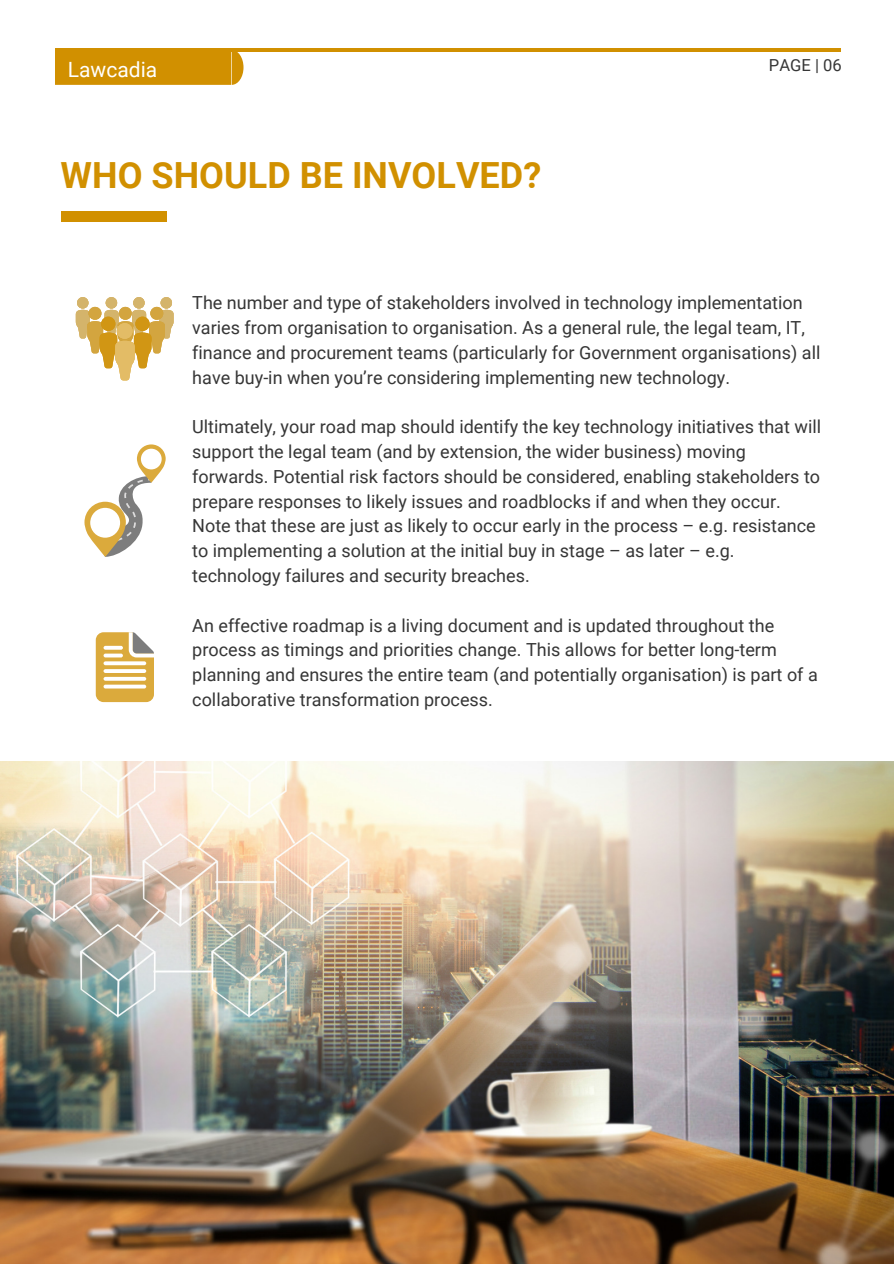
<style>
.page{position:relative;width:894px;height:1264px;background:#fff}
.page>*{position:absolute;margin:0;border:0;box-sizing:border-box;transform-origin:0 0}
.t1{font:700 36px "Roboto";color:#d19000}
.t2{font:21px "Roboto";color:#fff}
.t3{font:18px/24.8px "Roboto";color:#363636}
.t4{font:16.5px "Roboto";color:#363636}
</style>
<div class="page">
<img style="left:0;top:761px;width:893px;height:502px">
<svg style="left:76px;top:297px;width:97px;height:83px"></svg>
<div style="left:117px;top:323px;width:16px;height:16px;background:#e3bc66;border-radius:50%"></div>
<div style="left:61px;top:211px;width:105px;height:10px;background:#d19000"></div>
<div style="left:55px;top:52px;width:188px;height:33px;background:#d19000"></div>
<svg style="left:84px;top:444px;width:82px;height:113px"></svg>
<div style="left:90px;top:508px;width:30px;height:29px;background:#fff;border-radius:50%"></div>
<svg style="left:96px;top:632px;width:58px;height:70px"></svg>
<hr style="left:0;top:48px;width:893px;height:4px;background:#d19000">
<div style="left:0;top:23px;width:54px;height:67px;background:#fff"></div>
<div style="left:841px;top:32px;width:52px;height:67px;background:#fff"></div>
<p class="t2" style="left:68px;top:54px;width:91px">Lawcadia</p>
<p class="t4" style="left:768px;top:54px;width:74px">PAGE | 06</p>
<h1 class="t1" style="left:61px;top:150px;width:482px">WHO SHOULD BE INVOLVED?</h1>
<p class="t3" style="left:192px;top:290px;width:629px">The number and type of stakeholders involved in technology implementation varies from organisation to organisation. As a general rule, the legal team, IT, finance and procurement teams (particularly for Government organisations) all have buy-in when you’re considering implementing new technology.</p>
<p class="t3" style="left:192px;top:414px;width:630px">Ultimately, your road map should identify the key technology initiatives that will support the legal team (and by extension, the wider business) moving forwards. Potential risk factors should be considered, enabling stakeholders to prepare responses to likely issues and roadblocks if and when they occur.<br>Note that these are just as likely to occur early in the process – e.g. resistance to implementing a solution at the initial buy in stage – as later – e.g. technology failures and security breaches.</p>
<p class="t3" style="left:192px;top:612px;width:627px">An effective roadmap is a living document and is updated throughout the process as timings and priorities change. This allows for better long-term planning and ensures the entire team (and potentially organisation) is part of a collaborative transformation process.</p>
</div>
